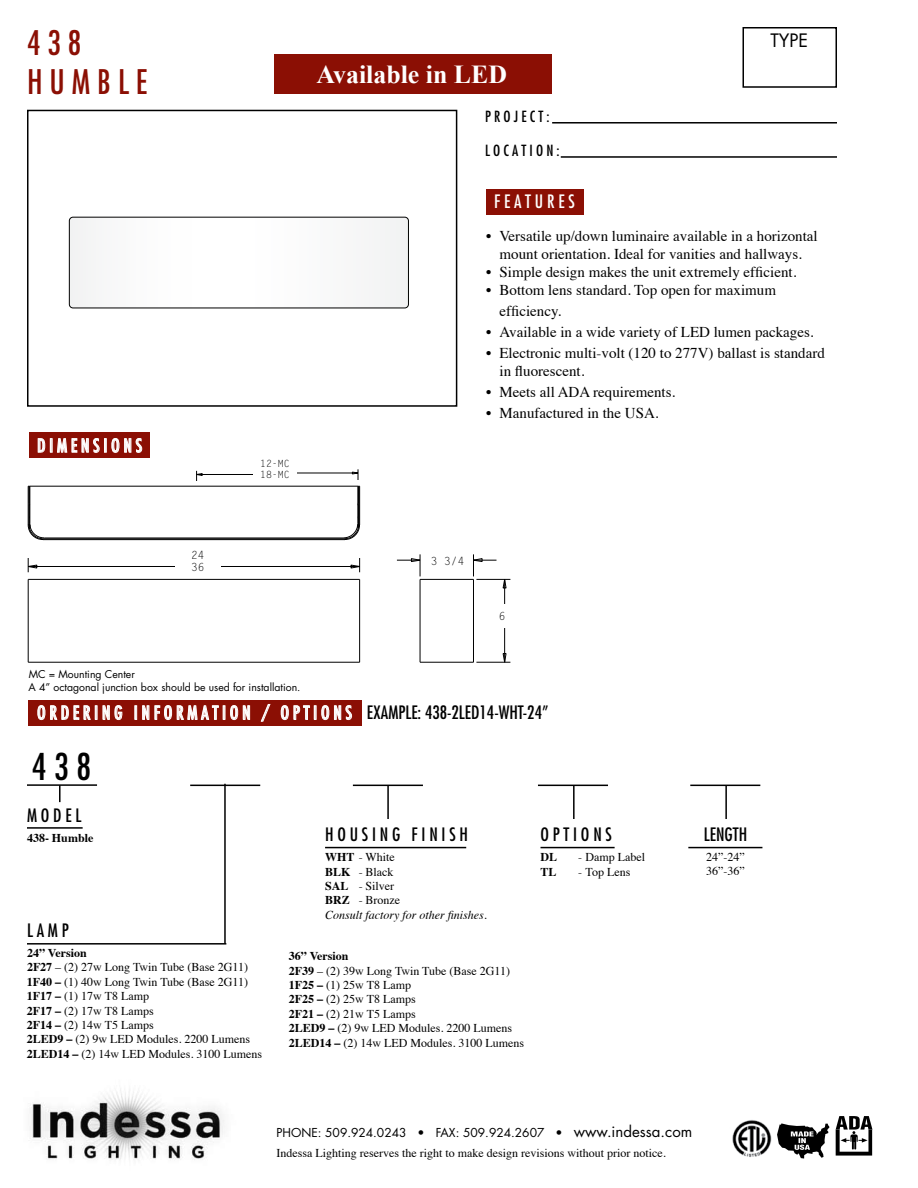
<style>
.page{position:relative;width:918px;height:1188px;background:#fff}
.page>*{position:absolute;margin:0;border:0;box-sizing:border-box;transform-origin:0 0}
.t1{font:condensed 36px "Futura Std";color:#000}
.t2{font:condensed 33px/39.6px "Futura Std";letter-spacing:.21em;color:#8b0f04}
.t3{font:700 25.8px "Times New Roman";color:#fff}
.t4{font:condensed 18px "Futura Std";color:#fff}
.t5{font:condensed 18px "Futura Std";letter-spacing:.21em;color:#000}
.t6{font:condensed 18px "Futura Std";letter-spacing:.21em;color:#fff}
.t7{font:18px "Futura Std";color:#000}
.t8{font:15px/18px "Times";color:#000}
.t9{font:condensed 15px "Futura Std";letter-spacing:.21em;color:#000}
.t10{font:12px/14.4px "Times";color:#000}
.t11{font:italic 12px/14.4px "Times";color:#000}
.t12{font:12px "Futura Std";color:#000}
.t13{font:700 12px "Times";color:#000}
.t14{font:11.25px/12px "Letter Gothic Std";color:#000}
.t15{font:10.5px/13.2px "Futura Std";color:#000}
.t16{font:9.9px/10.6px "Letter Gothic Std";color:#000}
.s1{color:#000}
.s2{font-weight:700;font-style:normal}
.s3{font-style:normal}
.s4{font-weight:700}
.s5{font-size:15px}
</style>
<div class="page">
<div style="left:742px;top:27px;width:95px;height:61px;border:2px solid #000"></div>
<div style="left:27px;top:110px;width:430px;height:297px;border:2px solid #000"></div>
<hr style="left:552px;top:122px;width:285px;height:2px;background:#000">
<hr style="left:561px;top:156px;width:276px;height:2px;background:#000">
<div style="left:486px;top:189px;width:97px;height:25px;background:#8b0f04"></div>
<div style="left:29px;top:433px;width:120px;height:25px;background:#8b0f04"></div>
<svg style="left:38px;top:432px;width:62px;height:21px"></svg>
<div style="left:104px;top:438px;width:3px;height:14px;border:1px solid #fff"></div>
<svg style="left:111px;top:438px;width:31px;height:15px"></svg>
<div style="left:29px;top:700px;width:333px;height:25px;background:#8b0f04"></div>
<svg style="left:37px;top:705px;width:60px;height:15px"></svg>
<svg style="left:103px;top:705px;width:20px;height:15px"></svg>
<svg style="left:135px;top:705px;width:115px;height:15px"></svg>
<svg style="left:261px;top:704px;width:9px;height:18px"></svg>
<svg style="left:281px;top:705px;width:71px;height:15px"></svg>
<hr style="left:27px;top:784px;width:70px;height:2px;background:#000">
<hr style="left:27px;top:827px;width:56px;height:2px;background:#000">
<hr style="left:27px;top:943px;width:199px;height:2px;background:#000">
<hr style="left:190px;top:785px;width:70px;height:1px;background:#000">
<hr style="left:353px;top:785px;width:70px;height:1px;background:#000">
<hr style="left:538px;top:785px;width:70px;height:1px;background:#000">
<svg style="left:59px;top:785px;width:2px;height:17px"></svg>
<hr style="left:224px;top:784px;width:2px;height:160px;background:#000">
<hr style="left:325px;top:847px;width:141px;height:1px;background:#000">
<hr style="left:387px;top:785px;width:2px;height:34px;background:#000">
<hr style="left:541px;top:847px;width:74px;height:1px;background:#000">
<hr style="left:573px;top:785px;width:2px;height:34px;background:#000">
<div style="left:274px;top:54px;width:277px;height:40px;background:#8b0f04"></div>
<svg style="left:27px;top:485px;width:484px;height:178px"></svg>
<hr style="left:28px;top:579px;width:1px;height:83px;background:#000">
<hr style="left:28px;top:662px;width:332px;height:1px;background:#000">
<hr style="left:359px;top:579px;width:1px;height:83px;background:#000">
<hr style="left:420px;top:662px;width:53px;height:1px;background:#000">
<hr style="left:420px;top:579px;width:1px;height:83px;background:#000">
<hr style="left:473px;top:579px;width:1px;height:83px;background:#000">
<hr style="left:420px;top:579px;width:53px;height:1px;background:#000">
<hr style="left:43px;top:539px;width:302px;height:1px;background:#000">
<hr style="left:44px;top:538px;width:300px;height:1px;background:#000">
<hr style="left:29px;top:486px;width:330px;height:1px;background:#000">
<svg style="left:28px;top:486px;width:17px;height:54px"></svg>
<svg style="left:343px;top:486px;width:17px;height:54px"></svg>
<svg style="left:27px;top:558px;width:339px;height:22px"></svg>
<div style="left:425px;top:549px;width:45px;height:24px;background:#fff"></div>
<div style="left:479px;top:604px;width:46px;height:24px;background:#fff"></div>
<div style="left:175px;top:545px;width:46px;height:32px;background:#fff"></div>
<svg style="left:69px;top:217px;width:339px;height:91px"></svg>
<div style="left:69px;top:217px;width:340px;height:91px;border:1px solid #000;border-radius:4px"></div>
<img style="left:732px;top:1120px;width:40px;height:37px">
<svg style="left:777px;top:1123px;width:52px;height:35px"></svg>
<svg style="left:836px;top:1116px;width:36px;height:40px"></svg>
<img style="left:31px;top:1089px;width:193px;height:71px">
<hr style="left:690px;top:785px;width:70px;height:1px;background:#000">
<hr style="left:688px;top:847px;width:74px;height:1px;background:#000">
<hr style="left:725px;top:785px;width:2px;height:34px;background:#000">
<svg style="left:297px;top:469px;width:62px;height:10px"></svg>
<svg style="left:196px;top:470px;width:57px;height:11px"></svg>
<div style="left:43px;top:489px;width:299px;height:17px;background:#fff"></div>
<h2 class="t2" style="left:27px;top:22px;width:122px">438<br>HUMBLE</h2>
<h3 class="t7" style="left:770px;top:29px;width:39px">TYPE</h3>
<p class="t9" style="left:485px;top:107px;width:66px">PROJECT:</p>
<p class="t9" style="left:485px;top:142px;width:76px">LOCATION:</p>
<h3 class="t6" style="left:494px;top:191px;width:82px">FEATURES</h3>
<h3 class="t3" style="left:316px;top:57px;width:192px">Available in LED</h3>
<h3 class="t6" style="left:37px;top:435px;width:107px">DIMENSIONS</h3>
<p class="t14" style="left:191px;top:550px;width:15px">24<br>36</p>
<p class="t16" style="left:260px;top:459px;width:31px">12-MC<br>18-MC</p>
<p class="t15" style="left:29px;top:668px;width:273px">MC = Mounting Center<br>A 4” octagonal junction box should be used for installation.</p>
<p class="t8" style="left:486px;top:226px;width:333px;text-align:center">• Versatile up/down luminaire available in a horizontal mount orientation. Ideal for vanities and hallways.</p>
<p class="t8" style="left:486px;top:262px;width:312px">• Simple design makes the unit extremely efficient.</p>
<p class="t8" style="left:500px;top:278px;width:278px;line-height:21px;text-indent:-14px">• Bottom lens standard. Top open for maximum efficiency.</p>
<p class="t8" style="left:486px;top:322px;width:329px">• Available in a wide variety of LED lumen packages.</p>
<p class="t8" style="left:500px;top:343px;width:327px;text-indent:-14px">• Electronic multi-volt (120 to 277V) ballast is standard in fluorescent.</p>
<p class="t8" style="left:486px;top:382px;width:191px">• Meets all ADA requirements.</p>
<p class="t8" style="left:486px;top:403px;width:174px">• Manufactured in the USA.</p>
<p class="t14" style="left:431px;top:556px;width:35px">3 3/4</p>
<p class="t14" style="left:499px;top:611px;width:8px">6</p>
<h3 class="t4" style="left:37px;top:702px;width:513px">O R D E R I N G I N F O R M AT I O N / O P T I O N S <span class="s1">EXAMPLE: 438-2LED14-WHT-24”</span></h3>
<h1 class="t1" style="left:32px;top:745px;width:61px">438</h1>
<h3 class="t5" style="left:27px;top:804px;width:56px">MODEL</h3>
<p class="t13" style="left:27px;top:826px;width:68px">438- Humble</p>
<h3 class="t5" style="left:325px;top:824px;width:144px">HOUSING FINISH</h3>
<p class="t11" style="left:325px;top:849px;width:163px"><span class="s2">WHT</span> <span class="s3">- White<br></span><span class="s2">BLK</span> <span class="s3">- Black<br></span><span class="s2">SAL</span> <span class="s3">- Silver<br></span><span class="s2">BRZ</span> <span class="s3">- Bronze<br></span>Consult factory for other finishes.</p>
<h3 class="t5" style="left:541px;top:824px;width:73px">OPTIONS</h3>
<p class="t13" style="left:541px;top:846px;width:18px">DL</p>
<p class="t10" style="left:578px;top:849px;width:69px">- Damp Label</p>
<p class="t13" style="left:541px;top:860px;width:18px">TL</p>
<p class="t10" style="left:578px;top:863px;width:54px">- Top Lens</p>
<h3 class="t5" style="left:27px;top:920px;width:43px">LAMP</h3>
<p class="t10" style="left:27px;top:945px;width:237px"><span class="s4">24” Version<br>2F27</span> – (2) 27w Long Twin Tube (Base 2G11)<br><span class="s4">1F40 –</span> (1) 40w Long Twin Tube (Base 2G11)<br><span class="s4">1F17 –</span> (1) 17w T8 Lamp<br><span class="s4">2F17 –</span> (2) 17w T8 Lamps<br><span class="s4">2F14 –</span> (2) 14w T5 Lamps<br><span class="s4">2LED9 –</span> (2) 9w LED Modules. 2200 Lumens<br><span class="s4">2LED14 –</span> (2) 14w LED Modules. 3100 Lumens</p>
<p class="t10" style="left:289px;top:948px;width:237px"><span class="s4">36” Version<br>2F39</span> – (2) 39w Long Twin Tube (Base 2G11)<br><span class="s4">1F25 –</span> (1) 25w T8 Lamp<br><span class="s4">2F25 –</span> (2) 25w T8 Lamps<br><span class="s4">2F21 –</span> (2) 21w T5 Lamps<br><span class="s4">2LED9 –</span> (2) 9w LED Modules. 2200 Lumens<br><span class="s4">2LED14 –</span> (2) 14w LED Modules. 3100 Lumens</p>
<h3 class="t5" style="left:704px;top:824px;width:45px">LENGTH</h3>
<p class="t10" style="left:706px;top:849px;width:40px">24”-24”<br>36”-36”</p>
<p class="t12" style="left:276px;top:1124px;width:417px">PHONE: 509.924.0243 • FAX: 509.924.2607 • <span class="s5">www.indessa.com</span></p>
<p class="t10" style="left:276px;top:1145px;width:391px">Indessa Lighting reserves the right to make design revisions without prior notice.</p>
</div>
